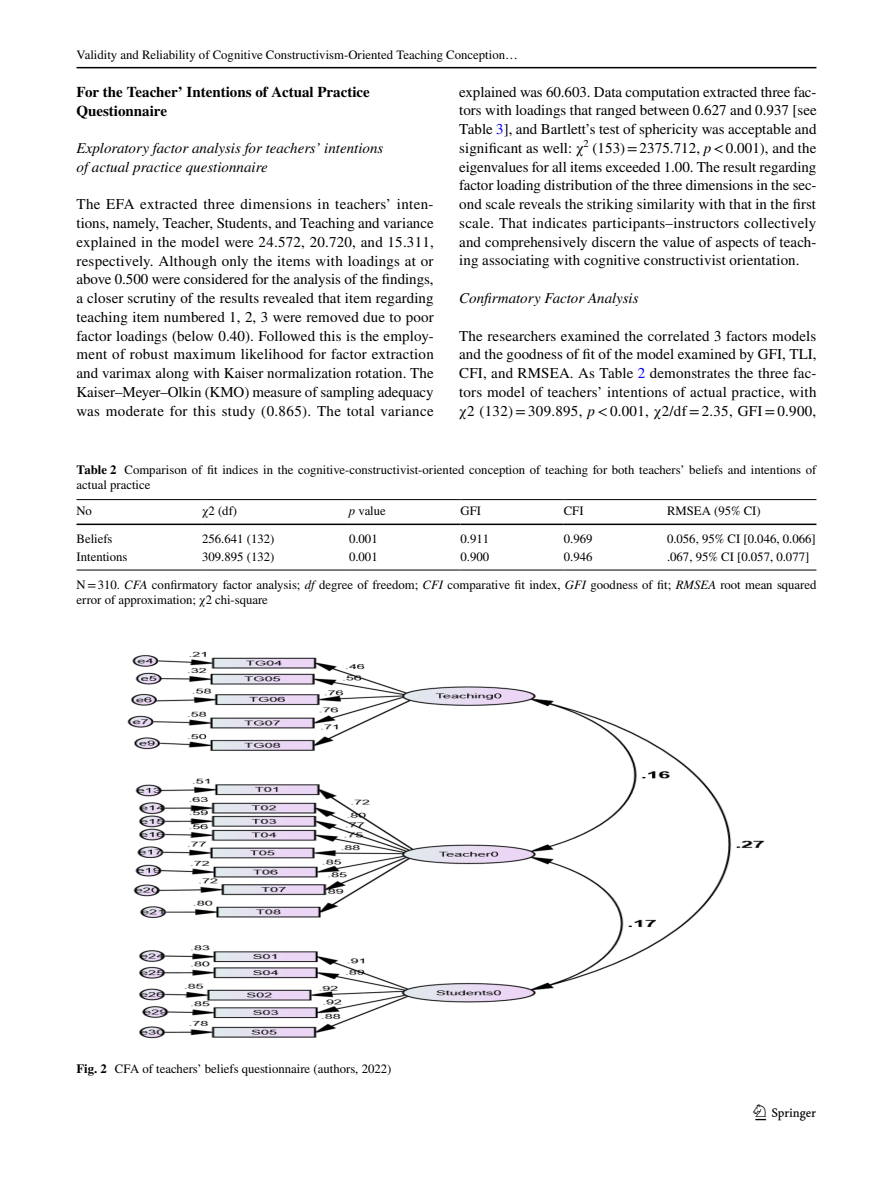
<style>
.page{position:relative;width:893px;height:1187px;background:#fff}
.page>*{position:absolute;margin:0;border:0;box-sizing:border-box;transform-origin:0 0}
.t1{font:22.5px "Springnew";color:#000}
.t2{font:15px/18.8px "STIX";letter-spacing:.015em;color:#000;text-align:justify}
.t3{font:italic 15px/18.8px "STIX";color:#000}
.t4{font:700 15px/18.8px "STIX";color:#000}
.t5{font:12.75px/15px "STIX";color:#000}
.t6{font:12.75px "STIX Regular 3";color:#000}
.s1{color:#00f}
.s2{font-style:italic}
.s3{font-weight:700}
</style>
<div class="page">
<hr style="left:77px;top:67px;width:739px;height:1px;background:#000">
<hr style="left:77px;top:499px;width:125px;height:1px;background:#000">
<hr style="left:77px;top:523px;width:125px;height:2px;background:#000">
<hr style="left:202px;top:499px;width:147px;height:1px;background:#000">
<hr style="left:202px;top:523px;width:147px;height:2px;background:#000">
<hr style="left:349px;top:499px;width:111px;height:1px;background:#000">
<hr style="left:349px;top:523px;width:111px;height:2px;background:#000">
<hr style="left:460px;top:499px;width:104px;height:1px;background:#000">
<hr style="left:460px;top:523px;width:104px;height:2px;background:#000">
<hr style="left:564px;top:499px;width:103px;height:1px;background:#000">
<hr style="left:564px;top:523px;width:103px;height:2px;background:#000">
<hr style="left:667px;top:499px;width:149px;height:1px;background:#000">
<hr style="left:667px;top:523px;width:149px;height:2px;background:#000">
<hr style="left:77px;top:569px;width:125px;height:1px;background:#000">
<hr style="left:202px;top:569px;width:147px;height:1px;background:#000">
<hr style="left:349px;top:569px;width:111px;height:1px;background:#000">
<hr style="left:460px;top:569px;width:104px;height:1px;background:#000">
<hr style="left:564px;top:569px;width:103px;height:1px;background:#000">
<hr style="left:667px;top:569px;width:149px;height:1px;background:#000">
<img style="left:128px;top:651px;width:637px;height:387px">
<p class="t6" style="left:77px;top:46px;width:443px">Validity and Reliability of Cognitive Constructivism‑Oriented Teaching Conception…</p>
<p class="t4" style="left:77px;top:82px;width:295px">For the Teacher’ Intentions of Actual Practice<br>Questionnaire</p>
<p class="t3" style="left:77px;top:138px;width:308px">Exploratory factor analysis for teachers’ intentions of actual practice questionnaire</p>
<p class="t2" style="left:77px;top:196px;width:359px">The EFA extracted three dimensions in teachers’ inten&shy;tions, namely, Teacher, Students, and Teaching and variance explained in the model were 24.572, 20.720, and 15.311, respectively. Although only the items with loadings at or above 0.500 were considered for the analysis of the findings, a closer scrutiny of the results revealed that item regarding teaching item numbered 1, 2, 3 were removed due to poor factor loadings (below 0.40). Followed this is the employ&shy;ment of robust maximum likelihood for factor extraction and varimax along with Kaiser normalization rotation. The Kaiser–Meyer–Olkin (KMO) measure of sampling adequacy was moderate for this study (0.865). The total variance</p>
<p class="t2" style="left:459px;top:83px;width:359px">explained was 60.603. Data computation extracted three fac&shy;tors with loadings that ranged between 0.627 and 0.937 [see Table <span class="s1">3</span>], and Bartlett’s test of sphericity was acceptable and significant as well: χ<sup>2</sup> (153)=2375.712, <span class="s2">p</span>&lt;0.001), and the eigenvalues for all items exceeded 1.00. The result regarding factor loading distribution of the three dimensions in the sec&shy;ond scale reveals the striking similarity with that in the first scale. That indicates participants–instructors collectively and comprehensively discern the value of aspects of teach&shy;ing associating with cognitive constructivist orientation.</p>
<p class="t3" style="left:459px;top:288px;width:181px">Confirmatory Factor Analysis</p>
<p class="t2" style="left:459px;top:327px;width:359px">The researchers examined the correlated 3 factors models and the goodness of fit of the model examined by GFI, TLI, CFI, and RMSEA. As Table <span class="s1">2</span> demonstrates the three fac&shy;tors model of teachers’ intentions of actual practice, with χ2 (132)=309.895, <span class="s2">p</span>&lt;0.001, χ2/df=2.35, GFI=0.900,</p>
<p class="t5" style="left:77px;top:463px;width:741px"><span class="s3">Table 2</span> Comparison of fit indices in the cognitive-constructivist-oriented conception of teaching for both teachers’ beliefs and intentions of actual practice</p>
<p class="t5" style="left:77px;top:503px;width:17px">No</p>
<p class="t5" style="left:202px;top:503px;width:37px">χ2 (df)</p>
<p class="t5" style="left:349px;top:503px;width:38px"><span class="s2">p</span> value</p>
<p class="t5" style="left:460px;top:503px;width:22px">GFI</p>
<p class="t5" style="left:564px;top:503px;width:21px">CFI</p>
<p class="t5" style="left:667px;top:503px;width:95px">RMSEA (95% CI)</p>
<p class="t5" style="left:77px;top:531px;width:37px">Beliefs</p>
<p class="t5" style="left:202px;top:531px;width:74px">256.641 (132)</p>
<p class="t5" style="left:349px;top:531px;width:30px">0.001</p>
<p class="t5" style="left:461px;top:531px;width:30px">0.911</p>
<p class="t5" style="left:564px;top:531px;width:30px">0.969</p>
<p class="t5" style="left:667px;top:531px;width:150px">0.056, 95% CI [0.046, 0.066]</p>
<p class="t5" style="left:77px;top:550px;width:52px">Intentions</p>
<p class="t5" style="left:202px;top:550px;width:74px">309.895 (132)</p>
<p class="t5" style="left:349px;top:550px;width:30px">0.001</p>
<p class="t5" style="left:461px;top:550px;width:30px">0.900</p>
<p class="t5" style="left:564px;top:550px;width:30px">0.946</p>
<p class="t5" style="left:667px;top:550px;width:144px">.067, 95% CI [0.057, 0.077]</p>
<p class="t5" style="left:77px;top:578px;width:741px">N=310. <span class="s2">CFA</span> confirmatory factor analysis; <span class="s2">df</span> degree of freedom; <span class="s2">CFI</span> comparative fit index, <span class="s2">GFI</span> goodness of fit; <span class="s2">RMSEA</span> root mean squared error of approximation; χ2 chi-square</p>
<p class="t5" style="left:77px;top:1062px;width:316px"><span class="s3">Fig. 2</span> CFA of teachers’ beliefs questionnaire (authors, 2022)</p>
<h1 class="t1" style="left:755px;top:1104px;width:62px">1 3</h1>
</div>
